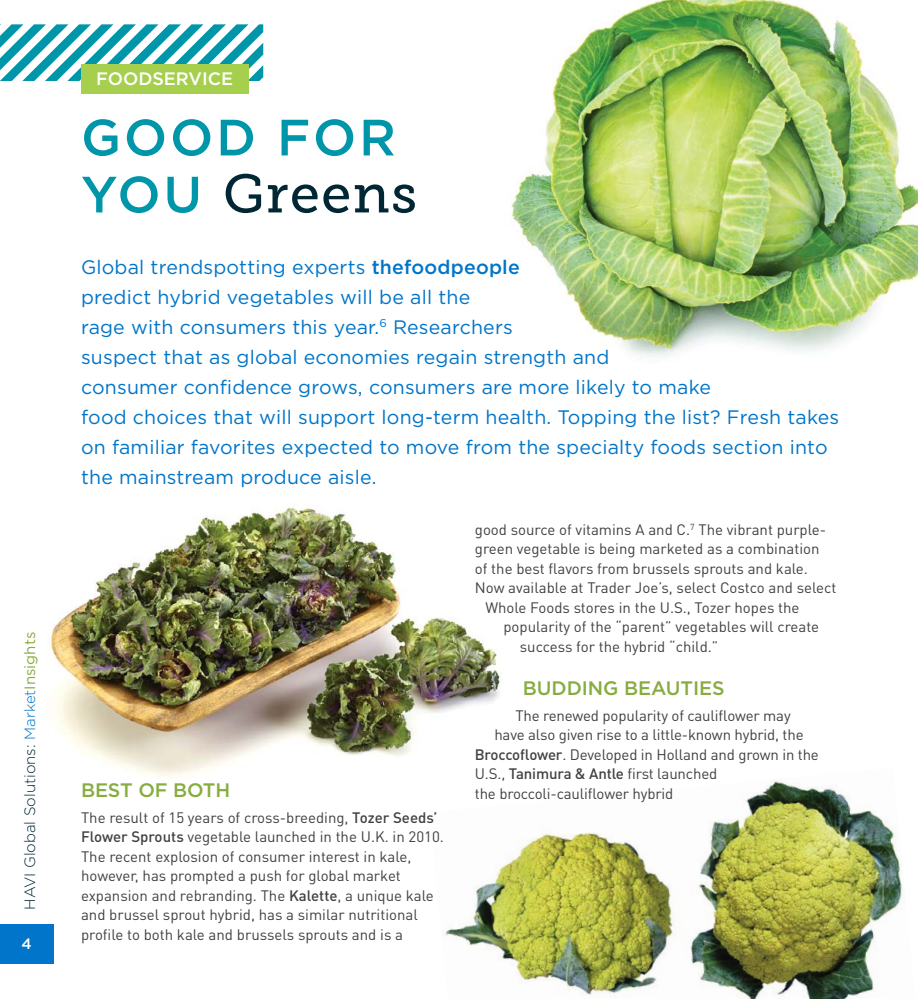
<style>
.page{position:relative;width:918px;height:999px;background:#fff}
.page>*{position:absolute;margin:0;border:0;box-sizing:border-box;transform-origin:0 0}
.t1{font:54px "Museo Slab 500";letter-spacing:.025em;color:#012735}
.t2{font:500 51px "Gotham";letter-spacing:.055em;color:#0096a9}
.t3{font:19.5px/30px "Gotham";letter-spacing:.01em;color:#0075c9}
.t4{font:500 19.5px "Gotham";letter-spacing:-.005em;color:#87ac3f}
.t5{font:500 18px "Gotham";color:#fff}
.t6{font:15px/19.5px "DINOT";color:#414042}
.t7{font:300 15px "Gotham";color:#012735}
.t8{font:500 15px "Gotham";color:#fff}
.s1{color:#0075c9}
.s2{font-weight:400;color:#87ac3f}
.s3{font-family:"Gotham";font-weight:500;font-size:51px;color:#0096a9}
.s4{font-weight:500}
</style>
<div class="page">
<img style="left:445px;top:781px;width:457px;height:218px">
<div style="left:0;top:924px;width:53px;height:40px;background:#0075c9"></div>
<svg style="left:0;top:24px;width:263px;height:57px"></svg>
<img style="left:511px;top:0;width:407px;height:358px">
<img style="left:48px;top:503px;width:481px;height:298px">
<div style="left:81px;top:64px;width:167px;height:29px;background:#a5cf4d"></div>
<p class="t7" style="left:22px;top:910px;width:279px;rotate:-90deg">HAVI Global Solutions: <span class="s1">Market</span><span class="s2">Insights</span></p>
<p class="t8" style="left:22px;top:935px;width:12px">4</p>
<p class="t5" style="left:96px;top:68px;width:138px">FOODSERVICE</p>
<h2 class="t2" style="left:81px;top:108px;width:316px">GOOD FOR</h2>
<h1 class="t1" style="left:81px;top:164px;width:338px"><span class="s3">YOU</span> Greens</h1>
<p class="t3" style="left:81px;top:252px;width:760px">Global trendspotting experts <span class="s4">thefoodpeople<br></span>predict hybrid vegetables will be all the<br>rage with consumers this year.<sup>6</sup> Researchers<br>suspect that as global economies regain strength and<br>consumer confidence grows, consumers are more likely to make<br>food choices that will support long-term health. Topping the list? Fresh takes on familiar favorites expected to move from the specialty foods section into the mainstream produce aisle.</p>
<h3 class="t4" style="left:81px;top:779px;width:151px">BEST OF BOTH</h3>
<p class="t6" style="left:81px;top:807px;width:364px">The result of 15 years of cross-breeding, <span class="s4">Tozer Seeds’ Flower Sprouts</span> vegetable launched in the U.K. in 2010.<br>The recent explosion of consumer interest in kale, however, has prompted a push for global market expansion and rebranding. The <span class="s4">Kalette</span>, a unique kale and brussel sprout hybrid, has a similar nutritional profile to both kale and brussels sprouts and is a</p>
<p class="t6" style="left:475px;top:519px;width:353px">good source of vitamins A and C.<sup>7</sup> The vibrant purple-</p>
<p class="t6" style="left:475px;top:538px;width:346px">green vegetable is being marketed as a combination</p>
<p class="t6" style="left:475px;top:558px;width:335px">of the best flavors from brussels sprouts and kale.</p>
<p class="t6" style="left:475px;top:577px;width:363px">Now available at Trader Joe’s, select Costco and select</p>
<p class="t6" style="left:485px;top:597px;width:316px">Whole Foods stores in the U.S., Tozer hopes the</p>
<p class="t6" style="left:503px;top:616px;width:317px">popularity of the “parent” vegetables will create</p>
<p class="t6" style="left:520px;top:636px;width:200px">success for the hybrid “child.”</p>
<h3 class="t4" style="left:523px;top:677px;width:203px">BUDDING BEAUTIES</h3>
<p class="t6" style="left:515px;top:705px;width:277px">The renewed popularity of cauliflower may</p>
<p class="t6" style="left:494px;top:724px;width:311px">have also given rise to a little-known hybrid, the</p>
<p class="t6" style="left:475px;top:744px;width:346px"><span class="s4">Broccoflower</span>. Developed in Holland and grown in the</p>
<p class="t6" style="left:475px;top:763px;width:244px">U.S., <span class="s4">Tanimura &amp; Antle</span> first launched</p>
<p class="t6" style="left:475px;top:783px;width:200px">the broccoli-cauliflower hybrid</p>
</div>
